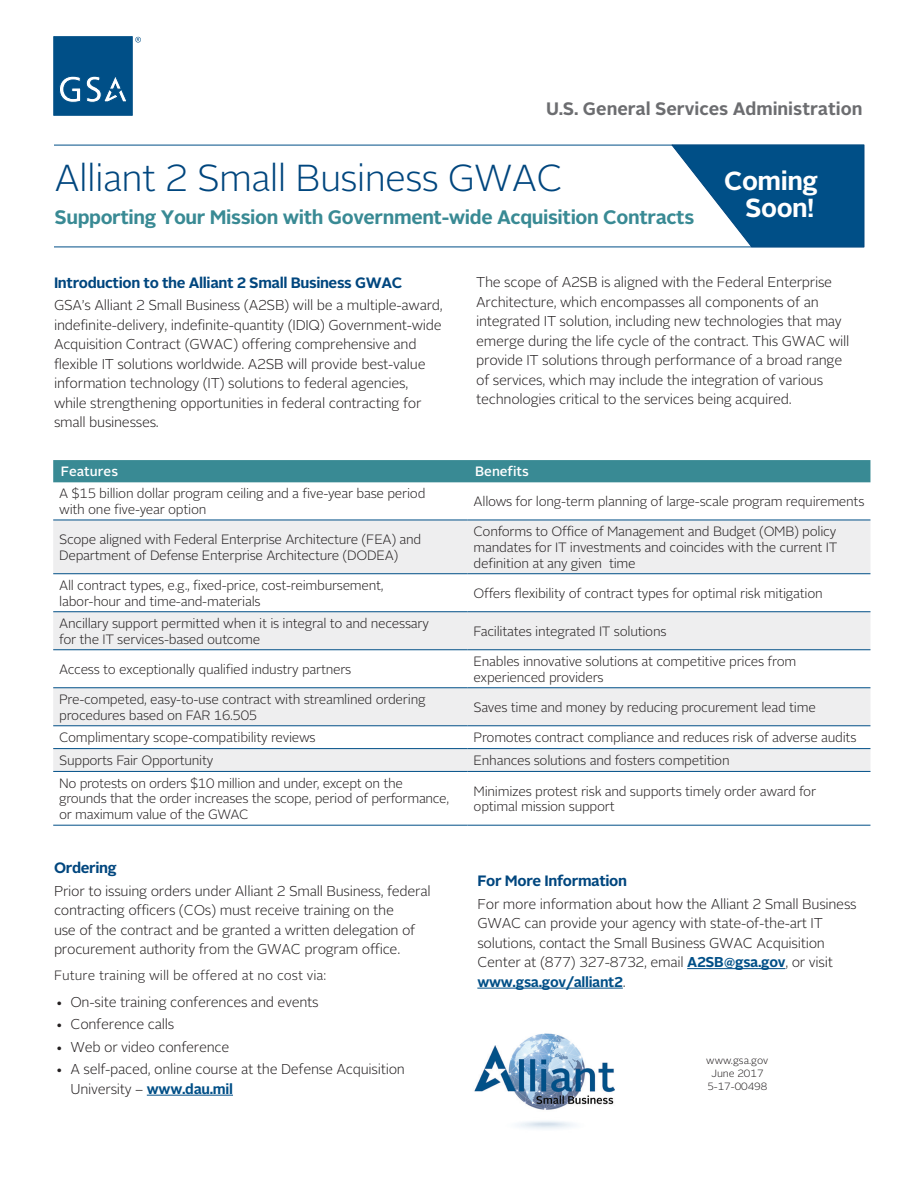
<style>
.page{position:relative;width:918px;height:1188px;background:#fff}
.page>*{position:absolute;margin:0;border:0;box-sizing:border-box;transform-origin:0 0}
.t1{font:300 37.5px "Alright Sans";letter-spacing:-.02em;color:#00467e}
.t2{font:700 26.1px/27.8px "Alright Sans";letter-spacing:-.02em;color:#fff;text-align:right}
.t3{font:700 19.5px "Alright Sans";letter-spacing:-.02em;color:#398a94}
.t4{font:700 18px "Alright Sans";color:#6c6d70}
.HEADS{font:700 15px "Alright Sans";letter-spacing:-.025em;color:#00467e}
.Body_Copy{font:300 14.25px/19.5px "Alright Sans";letter-spacing:-.02em;color:#231f20}
.New_Bullet_Copy{font:300 14.25px/19.5px "Alright Sans";letter-spacing:-.02em;color:#231f20}
.TABLE_TEXT{font:300 13.5px/15.8px "Alright Sans";letter-spacing:-.02em;color:#231f20}
.Body_Copy-2{font:300 13.5px "Alright Sans";color:#231f20}
.New_Bullet_Copy-2{font:500 13.5px "Alright Sans";color:#fff}
.t5{font:300 10.5px "Alright Sans";color:#231f20}
.s1{font-weight:700;color:#004f87}
</style>
<div class="page">
<svg style="left:53px;top:36px;width:88px;height:80px;background:#296b9a"></svg>
<hr style="left:54px;top:145px;width:810px;height:1px;background:#004f87">
<hr style="left:54px;top:247px;width:810px;height:1px;background:#004f87">
<hr style="left:147px;top:1095px;width:86px;height:1px;background:#004f87">
<div style="left:53px;top:460px;width:817px;height:22px;background:#398a94"></div>
<svg style="left:53px;top:521px;width:817px;height:250px;fill:#eeeeef"></svg>
<hr style="left:468px;top:520px;width:402px;height:1px;background:#004f87">
<hr style="left:468px;top:573px;width:402px;height:1px;background:#004f87">
<hr style="left:468px;top:611px;width:402px;height:1px;background:#004f87">
<hr style="left:468px;top:649px;width:402px;height:1px;background:#004f87">
<hr style="left:53px;top:520px;width:415px;height:1px;background:#004f87">
<hr style="left:53px;top:573px;width:415px;height:1px;background:#004f87">
<hr style="left:53px;top:611px;width:415px;height:1px;background:#004f87">
<hr style="left:53px;top:649px;width:415px;height:1px;background:#004f87">
<hr style="left:53px;top:687px;width:415px;height:1px;background:#004f87">
<hr style="left:468px;top:687px;width:402px;height:1px;background:#004f87">
<hr style="left:53px;top:725px;width:415px;height:1px;background:#004f87">
<hr style="left:468px;top:725px;width:402px;height:1px;background:#004f87">
<hr style="left:53px;top:748px;width:415px;height:1px;background:#004f87">
<hr style="left:468px;top:748px;width:402px;height:1px;background:#004f87">
<hr style="left:53px;top:771px;width:415px;height:1px;background:#004f87">
<hr style="left:468px;top:771px;width:402px;height:1px;background:#004f87">
<hr style="left:53px;top:825px;width:415px;height:1px;background:#004f87">
<hr style="left:468px;top:825px;width:402px;height:1px;background:#004f87">
<hr style="left:687px;top:968px;width:98px;height:1px;background:#004f87">
<hr style="left:477px;top:988px;width:146px;height:1px;background:#004f87">
<img style="left:474px;top:1033px;width:141px;height:96px">
<svg style="left:671px;top:144px;width:194px;height:104px"></svg>
<p class="t4" style="left:546px;top:96px;width:318px">U.S. General Services Administration</p>
<p class="t1" style="left:55px;top:153px;width:510px">Alliant 2 Small Business GWAC</p>
<p class="t3" style="left:55px;top:204px;width:641px">Supporting Your Mission with Government-wide Acquisition Contracts</p>
<p class="t2" style="left:724px;top:167px;width:95px">Coming<br>Soon!</p>
<p class="HEADS" style="left:54px;top:272px;width:350px">Introduction to the Alliant 2 Small Business GWAC</p>
<p class="Body_Copy" style="left:54px;top:296px;width:390px">GSA’s Alliant 2 Small Business (A2SB) will be a multiple-award, indefinite-delivery, indefinite-quantity (IDIQ) Government-wide Acquisition Contract (GWAC) offering comprehensive and flexible IT solutions worldwide. A2SB will provide best-value information technology (IT) solutions to federal agencies, while strengthening opportunities in federal contracting for small businesses.</p>
<p class="Body_Copy" style="left:476px;top:273px;width:375px">The scope of A2SB is aligned with the Federal Enterprise Architecture, which encompasses all components of an integrated IT solution, including new technologies that may emerge during the life cycle of the contract. This GWAC will provide IT solutions through performance of a broad range of services, which may include the integration of various technologies critical to the services being acquired.</p>
<p class="New_Bullet_Copy-2" style="left:61px;top:462px;width:59px">Features</p>
<p class="New_Bullet_Copy-2" style="left:475px;top:462px;width:55px">Benefits</p>
<p class="TABLE_TEXT" style="left:59px;top:486px;width:368px">A $15 billion dollar program ceiling and a five-year base period with one five-year option</p>
<p class="TABLE_TEXT" style="left:474px;top:494px;width:392px">Allows for long-term planning of large-scale program requirements</p>
<p class="TABLE_TEXT" style="left:59px;top:532px;width:364px">Scope aligned with Federal Enterprise Architecture (FEA) and<br>Department of Defense Enterprise Architecture (DODEA)</p>
<p class="TABLE_TEXT" style="left:474px;top:524px;width:365px;text-align:justify">Conforms to Office of Management and Budget (OMB) policy mandates for IT investments and coincides with the current IT definition at any given time</p>
<p class="TABLE_TEXT" style="left:59px;top:578px;width:326px">All contract types, e.g., fixed-price, cost-reimbursement, labor-hour and time-and-materials</p>
<p class="TABLE_TEXT" style="left:474px;top:586px;width:351px">Offers flexibility of contract types for optimal risk mitigation</p>
<p class="TABLE_TEXT" style="left:59px;top:616px;width:371px">Ancillary support permitted when it is integral to and necessary for the IT services-based outcome</p>
<p class="TABLE_TEXT" style="left:474px;top:624px;width:194px">Facilitates integrated IT solutions</p>
<p class="TABLE_TEXT" style="left:59px;top:662px;width:294px">Access to exceptionally qualified industry partners</p>
<p class="TABLE_TEXT" style="left:474px;top:654px;width:324px">Enables innovative solutions at competitive prices from experienced providers</p>
<p class="TABLE_TEXT" style="left:59px;top:692px;width:368px">Pre-competed, easy-to-use contract with streamlined ordering procedures based on FAR 16.505</p>
<p class="TABLE_TEXT" style="left:474px;top:700px;width:344px">Saves time and money by reducing procurement lead time</p>
<p class="TABLE_TEXT" style="left:59px;top:730px;width:258px">Complimentary scope-compatibility reviews</p>
<p class="TABLE_TEXT" style="left:474px;top:730px;width:384px">Promotes contract compliance and reduces risk of adverse audits</p>
<p class="TABLE_TEXT" style="left:59px;top:753px;width:156px">Supports Fair Opportunity</p>
<p class="TABLE_TEXT" style="left:474px;top:753px;width:258px">Enhances solutions and fosters competition</p>
<p class="TABLE_TEXT" style="left:59px;top:775px;width:392px">No protests on orders $10 million and under, except on the grounds that the order increases the scope, period of performance, or maximum value of the GWAC</p>
<p class="TABLE_TEXT" style="left:474px;top:783px;width:344px">Minimizes protest risk and supports timely order award for optimal mission support</p>
<p class="HEADS" style="left:54px;top:857px;width:64px">Ordering</p>
<p class="Body_Copy" style="left:54px;top:881px;width:378px">Prior to issuing orders under Alliant 2 Small Business, federal contracting officers (COs) must receive training on the<br>use of the contract and be granted a written delegation of procurement authority from the GWAC program office.</p>
<p class="Body_Copy-2" style="left:54px;top:966px;width:274px">Future training will be offered at no cost via:</p>
<p class="New_Bullet_Copy" style="left:56px;top:992px;width:265px">• On-site training conferences and events</p>
<p class="New_Bullet_Copy" style="left:56px;top:1015px;width:120px">• Conference calls</p>
<p class="New_Bullet_Copy" style="left:56px;top:1037px;width:175px">• Web or video conference</p>
<p class="New_Bullet_Copy" style="left:70px;top:1060px;width:336px;text-indent:-15px">• A self-paced, online course at the Defense Acquisition<br>University – <span class="s1">www.dau.mil</span></p>
<p class="HEADS" style="left:477px;top:870px;width:151px">For More Information</p>
<p class="Body_Copy" style="left:477px;top:894px;width:381px">For more information about how the Alliant 2 Small Business GWAC can provide your agency with state-of-the-art IT solutions, contact the Small Business GWAC Acquisition Center at (877) 327-8732, email <span class="s1">A2SB@gsa.gov</span>, or visit <span class="s1">www.gsa.gov/alliant2</span>.</p>
<p class="t5" style="left:706px;top:1053px;width:63px">www.gsa.gov</p>
<p class="t5" style="left:711px;top:1066px;width:54px">June 2017</p>
<p class="t5" style="left:707px;top:1079px;width:61px">5-17-00498</p>
</div>
